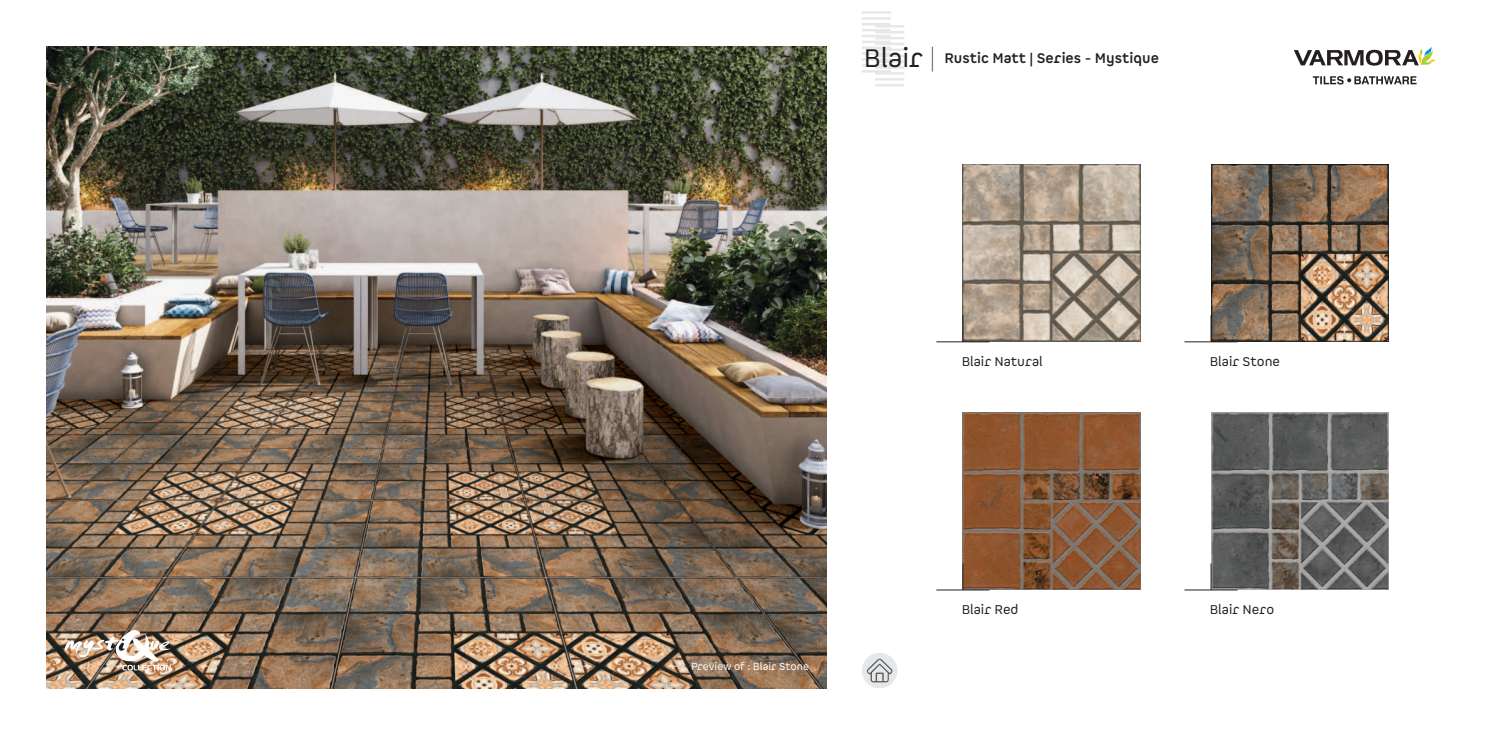
<style>
.page{position:relative;width:1511px;height:735px;background:#fff}
.page>*{position:absolute;margin:0;border:0;box-sizing:border-box;transform-origin:0 0}
.t1{font:25px "Spock Ess Alt 1";color:#231f20}
.t2{font:700 13.62px "Spock Ess Alt 1";color:#231f20}
.t3{font:12.5px "Spock Ess Alt 1";color:#231f20}
.t4{font:10px "Spock Ess Alt 1";color:#fff}
</style>
<div class="page">
<img style="left:47px;top:47px;width:779px;height:641px">
<img style="left:64px;top:630px;width:107px;height:40px">
<svg style="left:862px;top:11px;width:42px;height:75px"></svg>
<svg style="left:1313px;top:76px;width:103px;height:9px"></svg>
<svg style="left:1294px;top:47px;width:141px;height:19px"></svg>
<img style="left:963px;top:165px;width:177px;height:177px">
<hr style="left:936px;top:341px;width:53px;height:1px;background:#231f20">
<svg style="left:962px;top:315px;width:1px;height:26px"></svg>
<img style="left:963px;top:413px;width:177px;height:177px">
<hr style="left:936px;top:589px;width:53px;height:1px;background:#231f20">
<svg style="left:962px;top:563px;width:1px;height:27px"></svg>
<img style="left:1211px;top:165px;width:177px;height:177px">
<hr style="left:1184px;top:341px;width:53px;height:1px;background:#231f20">
<svg style="left:1210px;top:315px;width:1px;height:27px"></svg>
<img style="left:1211px;top:413px;width:177px;height:177px">
<hr style="left:1184px;top:589px;width:53px;height:1px;background:#231f20">
<svg style="left:1210px;top:563px;width:1px;height:27px"></svg>
<svg style="left:932px;top:47px;width:1px;height:24px"></svg>
<svg style="left:862px;top:653px;width:35px;height:35px"></svg>
<h1 class="t1" style="left:864px;top:43px;width:61px">Blair</h1>
<p class="t2" style="left:944px;top:50px;width:216px">Rustic Matt | Series - Mystique</p>
<p class="t4" style="left:691px;top:661px;width:120px">Preview of : Blair Stone</p>
<p class="t3" style="left:961px;top:354px;width:83px">Blair Natural</p>
<p class="t3" style="left:961px;top:602px;width:58px">Blair Red</p>
<p class="t3" style="left:1210px;top:354px;width:72px">Blair Stone</p>
<p class="t3" style="left:1210px;top:602px;width:66px">Blair Nero</p>
</div>
